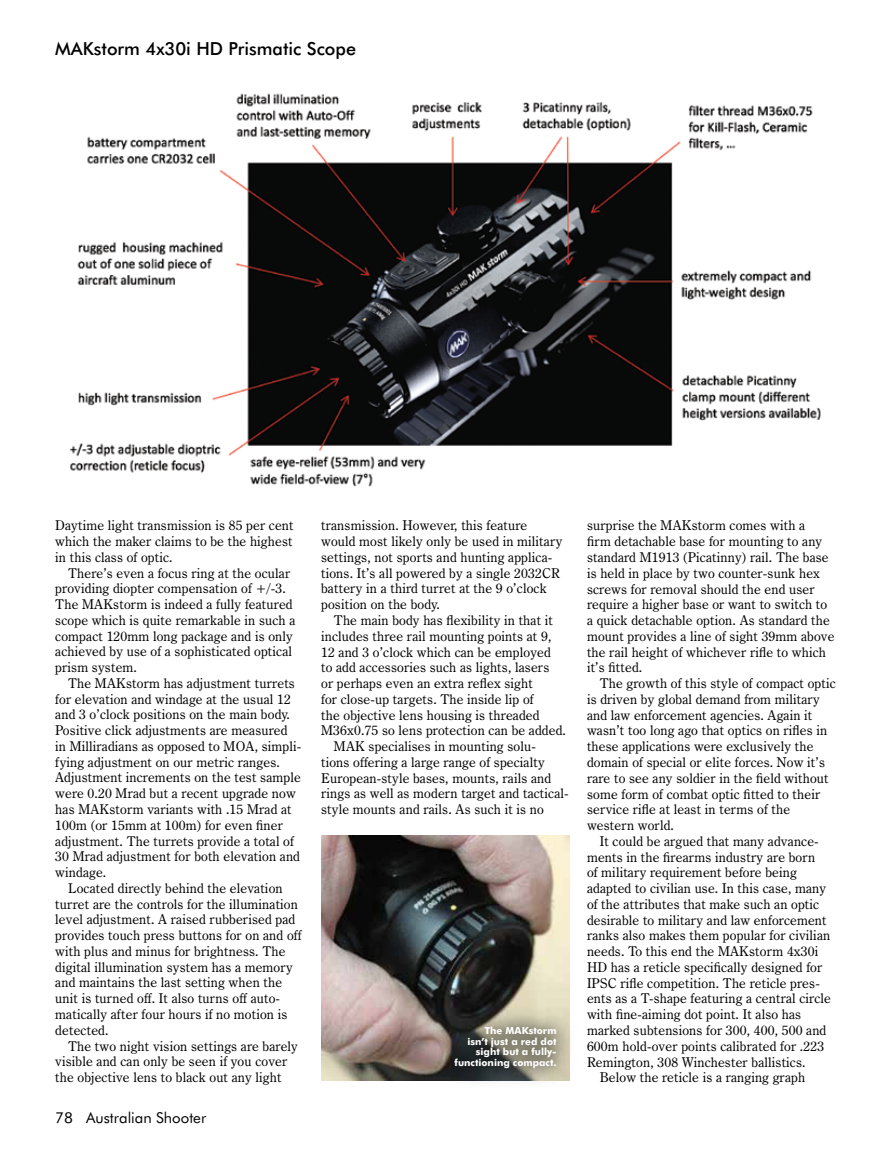
<style>
.page{position:relative;width:872px;height:1149px;background:#fff}
.page>*{position:absolute;margin:0;border:0;box-sizing:border-box;transform-origin:0 0}
.t1{font:500 18px "Futura BT";color:#000}
.t2{font:15px "Futura BT";color:#000}
.t3{font:13.5px/15.8px "Century Oldstyle BT";letter-spacing:.01em;color:#000}
.t4{font:700 9.75px/10.5px "Futura BT";color:#fff;text-align:right}
</style>
<div class="page">
<img style="left:70px;top:93px;width:751px;height:394px">
<img style="left:321px;top:835px;width:249px;height:245px">
<div style="left:433px;top:1004px;width:145px;height:85px;background:#000;opacity:.9"></div>
<h1 class="t1" style="left:55px;top:38px;width:302px">MAKstorm 4x30i HD Prismatic Scope</h1>
<p class="t3" style="left:55px;top:517px;width:240px;text-align:justify">Daytime light transmission is 85 per cent which the maker claims to be the highest in this class of optic.</p>
<p class="t3" style="left:55px;top:564px;width:241px;text-indent:13px">There’s even a focus ring at the ocular providing diopter compensation of +/-3.<br>The MAKstorm is indeed a fully featured scope which is quite remarkable in such a compact 120mm long package and is only achieved by use of a sophisticated optical prism system.</p>
<p class="t3" style="left:55px;top:675px;width:247px;text-indent:13px">The MAKstorm has adjustment turrets for elevation and windage at the usual 12 and 3 o’clock positions on the main body.<br>Positive click adjustments are measured in Milliradians as opposed to MOA, simpli&shy;fying adjustment on our metric ranges.<br>Adjustment increments on the test sample were 0.20 Mrad but a recent upgrade now has MAKstorm variants with .15 Mrad at 100m (or 15mm at 100m) for even finer adjustment. The turrets provide a total of 30 Mrad adjustment for both elevation and windage.</p>
<p class="t3" style="left:55px;top:879px;width:248px;text-indent:13px">Located directly behind the elevation turret are the controls for the illumination level adjustment. A raised rubberised pad provides touch press buttons for on and off with plus and minus for brightness. The digital illumination system has a memory and maintains the last setting when the unit is turned off. It also turns off auto&shy;matically after four hours if no motion is detected.</p>
<p class="t3" style="left:55px;top:1037px;width:244px;text-indent:13px">The two night vision settings are barely visible and can only be seen if you cover the objective lens to black out any light</p>
<p class="t2" style="left:55px;top:1108px;width:152px">78 Australian Shooter</p>
<p class="t3" style="left:321px;top:517px;width:243px">transmission. However, this feature would most likely only be used in military settings, not sports and hunting applica&shy;tions. It’s all powered by a single 2032CR battery in a third turret at the 9 o’clock position on the body.</p>
<p class="t3" style="left:334px;top:612px;width:221px">The main body has flexibility in that it</p>
<p class="t3" style="left:321px;top:627px;width:232px">includes three rail mounting points at 9,</p>
<p class="t3" style="left:321px;top:643px;width:231px">12 and 3 o’clock which can be employed</p>
<p class="t3" style="left:321px;top:659px;width:230px">to add accessories such as lights, lasers</p>
<p class="t3" style="left:321px;top:675px;width:213px">or perhaps even an extra reflex sight</p>
<p class="t3" style="left:321px;top:690px;width:214px">for close-up targets. The inside lip of</p>
<p class="t3" style="left:321px;top:706px;width:220px">the objective lens housing is threaded</p>
<p class="t3" style="left:321px;top:722px;width:246px">M36x0.75 so lens protection can be added.</p>
<p class="t3" style="left:334px;top:738px;width:203px">MAK specialises in mounting solu-</p>
<p class="t3" style="left:321px;top:753px;width:225px">tions offering a large range of specialty</p>
<p class="t3" style="left:321px;top:769px;width:232px">European-style bases, mounts, rails and</p>
<p class="t3" style="left:321px;top:785px;width:249px">rings as well as modern target and tactical-</p>
<p class="t3" style="left:321px;top:801px;width:224px">style mounts and rails. As such it is no</p>
<p class="t4" style="left:454px;top:1025px;width:103px">The MAKstorm<br>isn’t just a red dot sight but a fully&shy;functioning compact.</p>
<p class="t3" style="left:587px;top:517px;width:249px">surprise the MAKstorm comes with a<br>firm detachable base for mounting to any standard M1913 (Picatinny) rail. The base is held in place by two counter-sunk hex screws for removal should the end user require a higher base or want to switch to a quick detachable option. As standard the mount provides a line of sight 39mm above the rail height of whichever rifle to which it’s fitted.</p>
<p class="t3" style="left:587px;top:675px;width:250px;text-indent:13px">The growth of this style of compact optic is driven by global demand from military and law enforcement agencies. Again it wasn’t too long ago that optics on rifles in these applications were exclusively the domain of special or elite forces. Now it’s rare to see any soldier in the field without some form of combat optic fitted to their service rifle at least in terms of the western world.</p>
<p class="t3" style="left:600px;top:832px;width:220px">It could be argued that many advance-</p>
<p class="t3" style="left:587px;top:848px;width:230px">ments in the firearms industry are born</p>
<p class="t3" style="left:587px;top:864px;width:211px">of military requirement before being</p>
<p class="t3" style="left:587px;top:880px;width:241px">adapted to civilian use. In this case, many</p>
<p class="t3" style="left:587px;top:895px;width:234px">of the attributes that make such an optic</p>
<p class="t3" style="left:587px;top:911px;width:241px">desirable to military and law enforcement</p>
<p class="t3" style="left:587px;top:927px;width:245px">ranks also makes them popular for civilian</p>
<p class="t3" style="left:587px;top:943px;width:233px">needs. To this end the MAKstorm 4x30i</p>
<p class="t3" style="left:587px;top:958px;width:237px">HD has a reticle specifically designed for</p>
<p class="t3" style="left:587px;top:974px;width:234px">IPSC rifle competition. The reticle pres-</p>
<p class="t3" style="left:587px;top:990px;width:245px">ents as a T-shape featuring a central circle</p>
<p class="t3" style="left:587px;top:1006px;width:216px">with fine-aiming dot point. It also has</p>
<p class="t3" style="left:587px;top:1021px;width:241px">marked subtensions for 300, 400, 500 and</p>
<p class="t3" style="left:587px;top:1037px;width:239px">600m hold-over points calibrated for .223</p>
<p class="t3" style="left:587px;top:1053px;width:220px">Remington, 308 Winchester ballistics.</p>
<p class="t3" style="left:600px;top:1069px;width:207px">Below the reticle is a ranging graph</p>
</div>
